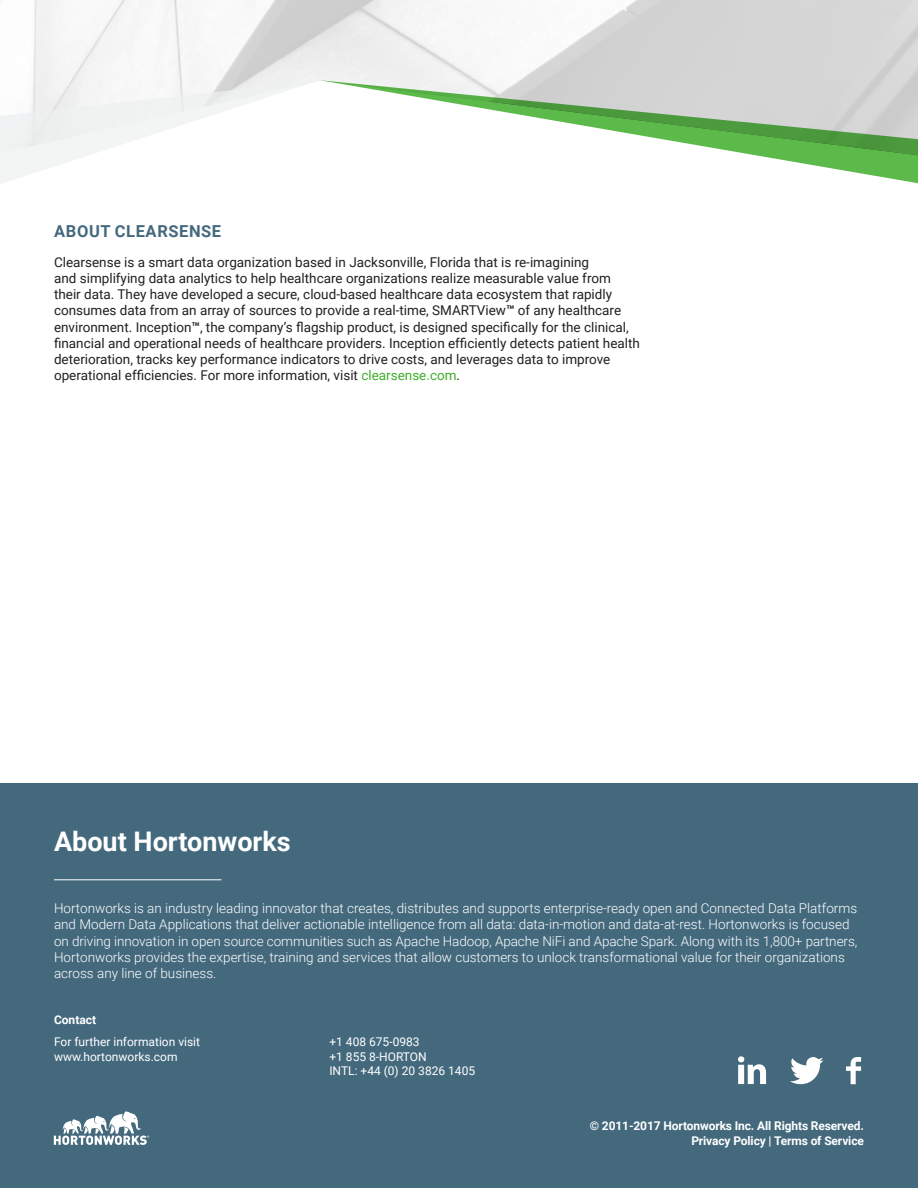
<style>
.page{position:relative;width:918px;height:1188px;background:#fff}
.page>*{position:absolute;margin:0;border:0;box-sizing:border-box;transform-origin:0 0}
.t1{font:700 27px "Roboto";color:#fff}
.t2{font:700 16.5px "Roboto";letter-spacing:.035em;color:#44697d}
.t3{font:13.5px/16.2px "Roboto";color:#231f20}
.t4{font:300 13.5px/16.2px "Roboto";color:#fff}
.t5{font:12px/14.4px "Roboto";color:#fff}
.t6{font:700 12px/14.4px "Roboto";letter-spacing:-.01em;color:#fff;text-align:right}
.s1{font-weight:700}
.s2{color:#3fae2a}
</style>
<div class="page">
<svg style="left:0;top:0;width:918px;height:80px"></svg>
<svg style="left:0;top:80px;width:320px;height:104px"></svg>
<svg style="left:320px;top:80px;width:598px;height:103px"></svg>
<div style="left:0;top:783px;width:918px;height:405px;background:#44697d"></div>
<svg style="left:738px;top:1056px;width:28px;height:28px"></svg>
<svg style="left:846px;top:1057px;width:15px;height:27px"></svg>
<svg style="left:790px;top:1057px;width:34px;height:27px"></svg>
<hr style="left:54px;top:879px;width:167px;height:1px;background:#fff">
<svg style="left:54px;top:1111px;width:95px;height:34px"></svg>
<p class="t2" style="left:54px;top:220px;width:168px">ABOUT CLEARSENSE</p>
<p class="t3" style="left:54px;top:253px;width:588px">Clearsense is a smart data organization based in Jacksonville, Florida that is re-imagining<br>and simplifying data analytics to help healthcare organizations realize measurable value from their data. They have developed a secure, cloud-based healthcare data ecosystem that rapidly consumes data from an array of sources to provide a real-time, SMARTView<span class="s1">™</span> of any healthcare environment. Inception<span class="s1">™</span>, the company’s flagship product, is designed specifically for the clinical, financial and operational needs of healthcare providers. Inception efficiently detects patient health deterioration, tracks key performance indicators to drive costs, and leverages data to improve operational efficiencies. For more information, visit <span class="s2">clearsense.com</span>.</p>
<h1 class="t1" style="left:54px;top:822px;width:238px">About Hortonworks</h1>
<p class="t4" style="left:54px;top:900px;width:805px">Hortonworks is an industry leading innovator that creates, distributes and supports enterprise-ready open and Connected Data Platforms and Modern Data Applications that deliver actionable intelligence from all data: data-in-motion and data-at-rest. Hortonworks is focused on driving innovation in open source communities such as Apache Hadoop, Apache NiFi and Apache Spark. Along with its 1,800+ partners, Hortonworks provides the expertise, training and services that allow customers to unlock transformational value for their organizations across any line of business.</p>
<p class="t6" style="left:54px;top:1012px;width:44px">Contact</p>
<p class="t5" style="left:54px;top:1034px;width:148px">For further information visit www.hortonworks.com</p>
<p class="t5" style="left:329px;top:1034px;width:147px">+1 408 675-0983<br>+1 855 8-HORTON<br>INTL: +44 (0) 20 3826 1405</p>
<p class="t6" style="left:590px;top:1118px;width:276px">© 2011-2017 Hortonworks Inc. All Rights Reserved.<br>Privacy Policy | Terms of Service</p>
</div>
